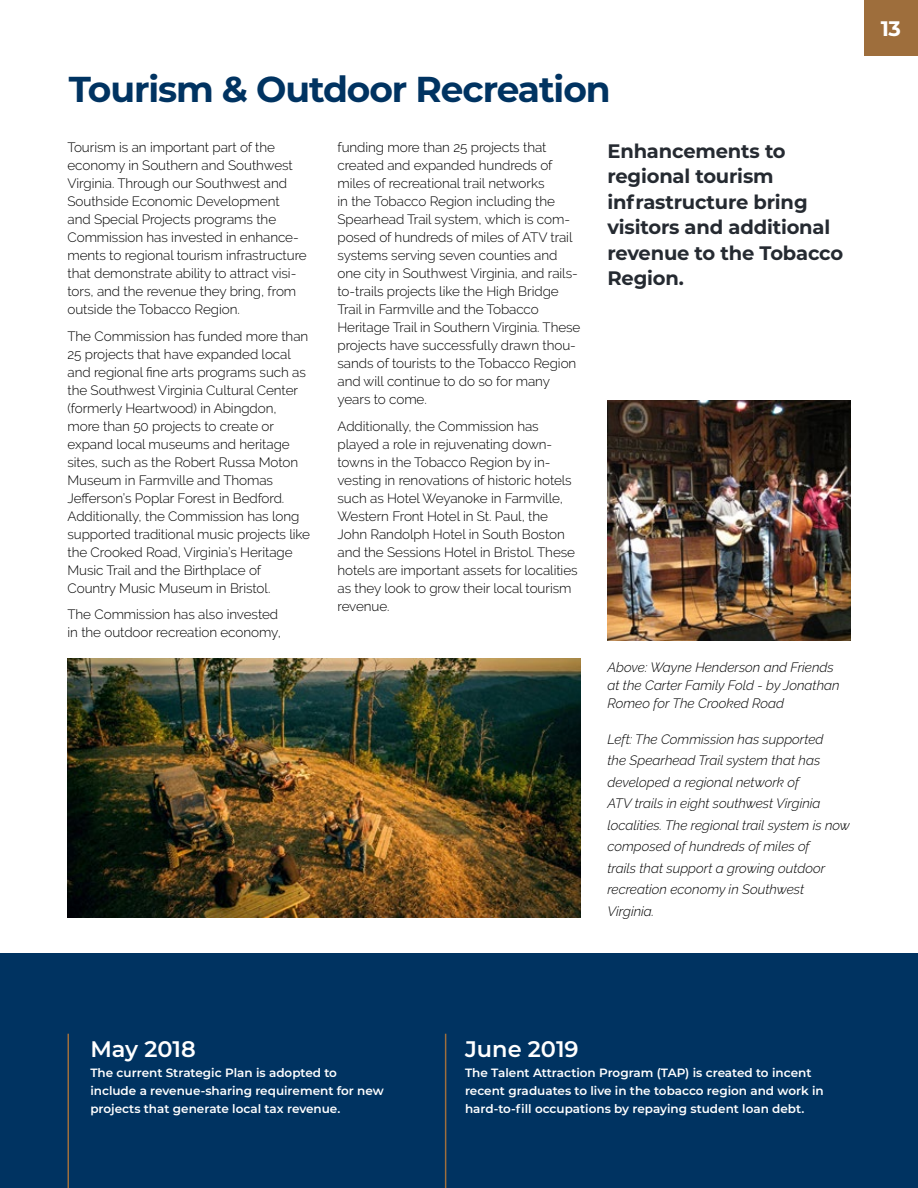
<style>
.page{position:relative;width:918px;height:1188px;background:#fff}
.page>*{position:absolute;margin:0;border:0;box-sizing:border-box;transform-origin:0 0}
.Subheading_24pt_Blue{font:700 36px "Montserrat";letter-spacing:-.03em;color:#003361}
.Callouts_White{font:600 22.5px "Montserrat";color:#fff}
.Page_Numbers{font:700 21px "Montserrat";color:#fff}
.Subtitles_black{font:700 19.5px/25.5px "Montserrat";letter-spacing:-.01em;color:#252a31}
.Paragraph_Black{font:300 13.5px/18px "Raleway";letter-spacing:-.005em;color:#000}
.Captions_italic_blac{font:italic 300 13.5px/18px "Raleway";color:#000}
.Timeline_body_white{font:600 12px/18px "Montserrat";color:#fff}
</style>
<div class="page">
<div style="left:864px;top:0;width:54px;height:55px;background:#9e6e3c"></div>
<img style="left:68px;top:659px;width:512px;height:259px">
<div style="left:0;top:954px;width:918px;height:234px;background:#003361"></div>
<img style="left:608px;top:400px;width:242px;height:240px">
<hr style="left:68px;top:1034px;width:1px;height:154px;background:#9e6e3c">
<hr style="left:445px;top:1034px;width:1px;height:154px;background:#9e6e3c">
<p class="Subheading_24pt_Blue" style="left:69px;top:64px;width:544px">Tourism &amp; Outdoor Recreation</p>
<p class="Paragraph_Black" style="left:68px;top:138px;width:241px">Tourism is an important part of the economy in Southern and Southwest Virginia. Through our Southwest and Southside Economic Development<br>and Special Projects programs the Commission has invested in enhance&shy;ments to regional tourism infrastructure that demonstrate ability to attract visi&shy;tors, and the revenue they bring, from outside the Tobacco Region.</p>
<p class="Paragraph_Black" style="left:68px;top:327px;width:244px">The Commission has funded more than 25 projects that have expanded local and regional fine arts programs such as the Southwest Virginia Cultural Center (formerly Heartwood) in Abingdon, more than 50 projects to create or expand local museums and heritage sites, such as the Robert Russa Moton Museum in Farmville and Thomas Jefferson’s Poplar Forest in Bedford.<br>Additionally, the Commission has long supported traditional music projects like the Crooked Road, Virginia’s Heritage Music Trail and the Birthplace of Country Music Museum in Bristol.</p>
<p class="Paragraph_Black" style="left:68px;top:606px;width:215px">The Commission has also invested in the outdoor recreation economy,</p>
<p class="Paragraph_Black" style="left:338px;top:138px;width:245px">funding more than 25 projects that created and expanded hundreds of miles of recreational trail networks<br>in the Tobacco Region including the Spearhead Trail system, which is com&shy;posed of hundreds of miles of ATV trail systems serving seven counties and one city in Southwest Virginia, and rails&shy;to-trails projects like the High Bridge Trail in Farmville and the Tobacco Heritage Trail in Southern Virginia. These projects have successfully drawn thou&shy;sands of tourists to the Tobacco Region and will continue to do so for many years to come.</p>
<p class="Paragraph_Black" style="left:338px;top:417px;width:242px">Additionally, the Commission has played a role in rejuvenating down&shy;towns in the Tobacco Region by in&shy;vesting in renovations of historic hotels such as Hotel Weyanoke in Farmville, Western Front Hotel in St. Paul, the John Randolph Hotel in South Boston and the Sessions Hotel in Bristol. These hotels are important assets for localities as they look to grow their local tourism revenue.</p>
<p class="Subtitles_black" style="left:608px;top:137px;width:237px">Enhancements to regional tourism infrastructure bring visitors and additional revenue to the Tobacco<br>Region.</p>
<p class="Captions_italic_blac" style="left:608px;top:658px;width:234px">Above: Wayne Henderson and Friends at the Carter Family Fold - by Jonathan<br>Romeo for The Crooked Road</p>
<p class="Captions_italic_blac" style="left:608px;top:730px;width:218px">Left: The Commission has supported</p>
<p class="Captions_italic_blac" style="left:608px;top:751px;width:214px">the Spearhead Trail system that has</p>
<p class="Captions_italic_blac" style="left:608px;top:773px;width:193px">developed a regional network of</p>
<p class="Captions_italic_blac" style="left:608px;top:794px;width:215px">ATV trails in eight southwest Virginia</p>
<p class="Captions_italic_blac" style="left:608px;top:816px;width:244px">localities. The regional trail system is now</p>
<p class="Captions_italic_blac" style="left:608px;top:837px;width:204px">composed of hundreds of miles of</p>
<p class="Captions_italic_blac" style="left:608px;top:859px;width:219px">trails that support a growing outdoor</p>
<p class="Captions_italic_blac" style="left:608px;top:880px;width:198px">recreation economy in Southwest</p>
<p class="Captions_italic_blac" style="left:608px;top:902px;width:48px">Virginia.</p>
<p class="Page_Numbers" style="left:881px;top:14px;width:22px">13</p>
<p class="Callouts_White" style="left:90px;top:1033px;width:107px">May 2018</p>
<p class="Timeline_body_white" style="left:90px;top:1064px;width:295px">The current Strategic Plan is adopted to include a revenue-sharing requirement for new projects that generate local tax revenue.</p>
<p class="Callouts_White" style="left:465px;top:1033px;width:115px">June 2019</p>
<p class="Timeline_body_white" style="left:465px;top:1064px;width:360px">The Talent Attraction Program (TAP) is created to incent recent graduates to live in the tobacco region and work in hard-to-fill occupations by repaying student loan debt.</p>
</div>
